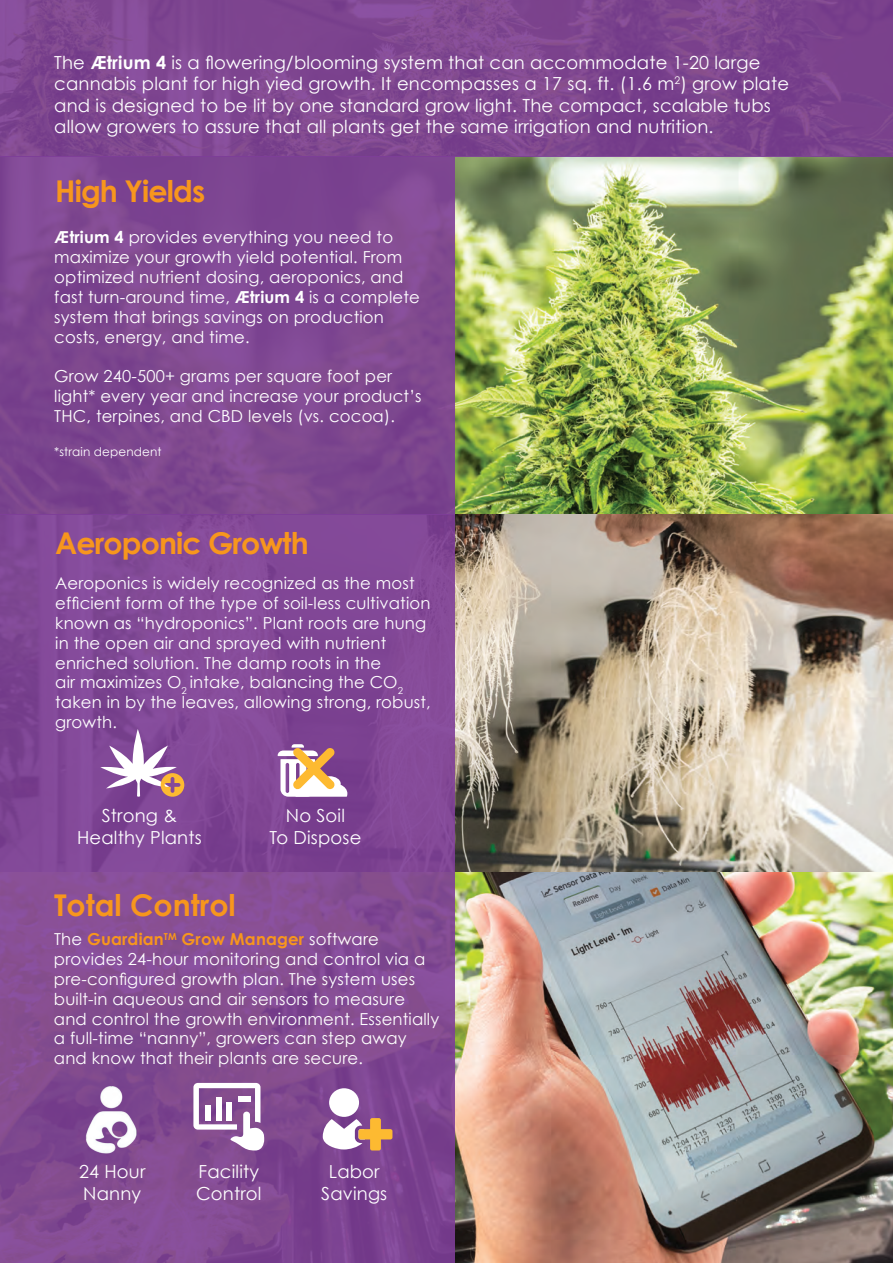
<style>
.page{position:relative;width:893px;height:1263px;background:#fff}
.page>*{position:absolute;margin:0;border:0;box-sizing:border-box;transform-origin:0 0}
.t1{font:700 30px "Century Gothic";letter-spacing:-.03em;color:#f7961d}
.t2{font:700 30px "Century Gothic";color:#f7961d}
.t3{font:18px/21.6px "Century Gothic";letter-spacing:.01em;color:#fff}
.t4{font:16.5px/19.8px "Century Gothic";letter-spacing:.01em;color:#fff}
.t5{font:12px "Century Gothic";letter-spacing:.01em;color:#fff}
.s1{font-weight:700}
.s2{font-weight:700;color:#f7961d}
</style>
<div class="page">
<img style="left:455px;top:157px;width:438px;height:1106px">
<div style="left:0;top:157px;width:455px;height:358px;background:#7e478f"></div>
<div style="left:0;top:515px;width:455px;height:357px;background:linear-gradient(to right,#804897,#824796)"></div>
<div style="left:0;top:872px;width:455px;height:391px;background:linear-gradient(to bottom,#884f95,#7d448f)"></div>
<div style="left:0;top:0;width:893px;height:157px;background:linear-gradient(to right,#824993,#7b428c)"></div>
<img style="left:81px;top:1083px;width:61px;height:74px">
<svg style="left:100px;top:729px;width:84px;height:68px"></svg>
<svg style="left:193px;top:1083px;width:71px;height:67px"></svg>
<div style="left:329px;top:1088px;width:30px;height:29px;background:#fff;border-radius:50%"></div>
<svg style="left:323px;top:1118px;width:69px;height:32px"></svg>
<svg style="left:278px;top:744px;width:69px;height:53px"></svg>
<p class="t3" style="left:54px;top:51px;width:736px">The <span class="s1">Ætrium 4</span> is a flowering/blooming system that can accommodate 1-20 large cannabis plant for high yied growth. It encompasses a 17 sq. ft. (1.6 m<sup>2</sup>) grow plate and is designed to be lit by one standard grow light. The compact, scalable tubs allow growers to assure that all plants get the same irrigation and nutrition.</p>
<h1 class="t1" style="left:55px;top:168px;width:152px">High Yields</h1>
<p class="t4" style="left:54px;top:227px;width:367px"><span class="s1">Ætrium 4</span> provides everything you need to maximize your growth yield potential. From optimized nutrient dosing, aeroponics, and fast turn-around time, <span class="s1">Ætrium 4</span> is a complete system that brings savings on production costs, energy, and time.</p>
<p class="t4" style="left:54px;top:366px;width:369px">Grow 240-500+ grams per square foot per light* every year and increase your product’s<br>THC, terpines, and CBD levels (vs. cocoa).</p>
<p class="t5" style="left:54px;top:443px;width:109px">*strain dependent</p>
<h1 class="t1" style="left:55px;top:520px;width:255px">Aeroponic Growth</h1>
<p class="t4" style="left:55px;top:573px;width:377px">Aeroponics is widely recognized as the most efficient form of the type of soil-less cultivation known as “hydroponics”. Plant roots are hung in the open air and sprayed with nutrient enriched solution. The damp roots in the<br>air maximizes O<sub>2</sub> intake, balancing the CO<sub>2 </sub>taken in by the leaves, allowing strong, robust, growth.</p>
<p class="t3" style="left:77px;top:805px;width:126px;text-align:center">Strong &amp;<br>Healthy Plants</p>
<h1 class="t2" style="left:54px;top:882px;width:183px">Total Control</h1>
<p class="t3" style="left:269px;top:805px;width:93px;text-align:center">No Soil<br>To Dispose</p>
<p class="t4" style="left:54px;top:929px;width:387px">The <span class="s2">Guardian</span><sup>TM</sup> <span class="s2">Grow Manager</span> software provides 24-hour monitoring and control via a pre-configured growth plan. The system uses built-in aqueous and air sensors to measure and control the growth environment. Essentially a full-time “nanny”, growers can step away and know that their plants are secure.</p>
<p class="t3" style="left:79px;top:1161px;width:68px">24 Hour<br>Nanny</p>
<p class="t3" style="left:196px;top:1160px;width:67px">Facility<br>Control</p>
<p class="t3" style="left:321px;top:1161px;width:67px;text-align:center">Labor<br>Savings</p>
</div>
